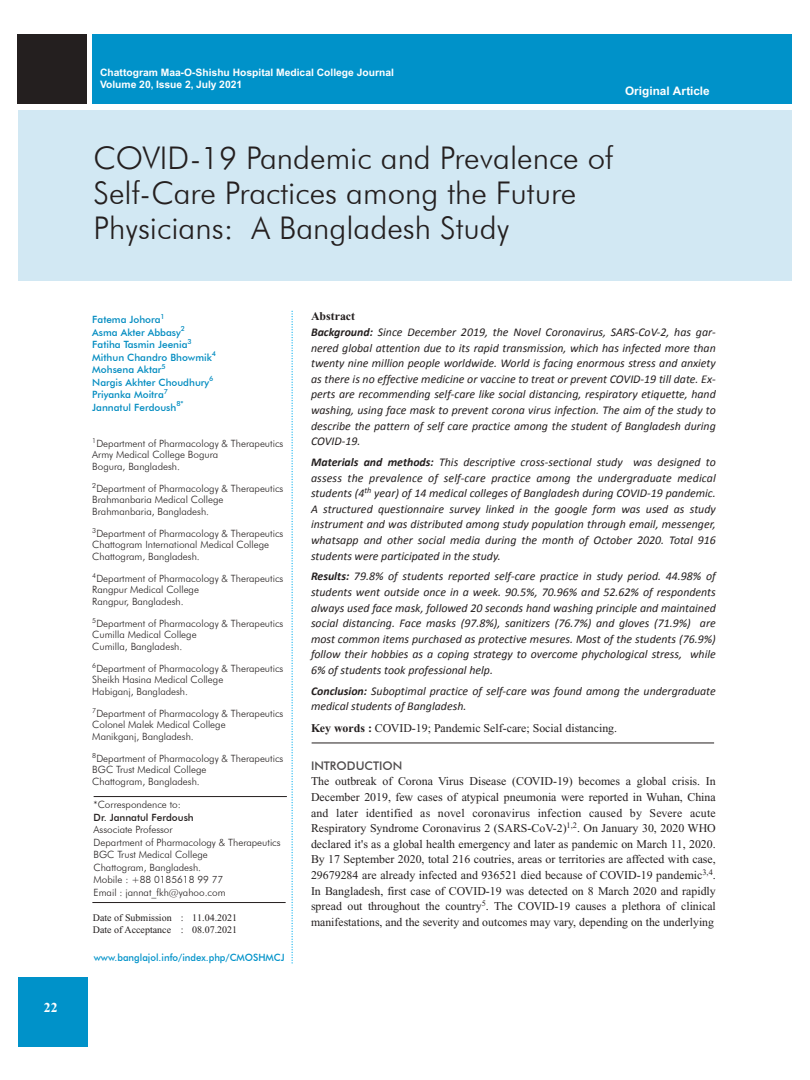
<style>
.page{position:relative;width:810px;height:1080px;background:#fff}
.page>*{position:absolute;margin:0;border:0;box-sizing:border-box;transform-origin:0 0}
.t1{font:300 31.25px/35px "Futura BT";color:#241f1f}
.t2{font:700 13.75px "Times New Roman";color:#fff}
.t3{font:italic 11.88px/15.6px "Calibri";color:#241f1f;text-align:justify}
.t4{font:11.88px/15.6px "Times New Roman";color:#241f1f;text-align:justify}
.t5{font:500 11.88px "Futura BT";color:#4f4c4d}
.t6{font:700 11.88px "Times New Roman";color:#241f1f}
.t7{font:700 11.75px "Helvetica";color:#fff}
.t8{font:700 10.25px/12.1px "Helvetica";color:#fff}
.t9{font:300 10px/11.2px "Futura BT";color:#241f1f}
.t10{font:500 10px "Futura BT";color:#008bc0}
.t11{font:10px/12.5px "Times New Roman";color:#241f1f}
.t12{font:500 10px "Futura BT";color:#0092c9;scale:.96 1}
.t13{font:500 10px "Futura BT";color:#241f1f}
.t14{font:500 7px "Futura BT";color:#008bc0}
.t15{font:300 7px "Futura BT";color:#241f1f}
.s1{font-weight:700}
</style>
<div class="page">
<div style="left:93px;top:35px;width:699px;height:69px;background:#0092c9"></div>
<div style="left:18px;top:111px;width:774px;height:170px;background:#d2e8f3"></div>
<div style="left:18px;top:35px;width:69px;height:69px;background:#241f1f"></div>
<div style="left:18px;top:978px;width:69px;height:69px;background:#0092c9"></div>
<svg style="left:292px;top:311px;width:1px;height:652px"></svg>
<hr style="left:94px;top:796px;width:193px;height:1px;background:#241f1f">
<hr style="left:92px;top:902px;width:194px;height:1px;background:#241f1f">
<hr style="left:312px;top:743px;width:402px;height:1px;background:#241f1f">
<p class="t2" style="left:44px;top:1000px;width:15px">22</p>
<p class="t8" style="left:100px;top:66px;width:295px">Chattogram Maa-O-Shishu Hospital Medical College Journal<br>Volume 20, Issue 2, July 2021</p>
<p class="t7" style="left:625px;top:84px;width:86px">Original Article</p>
<h1 class="t1" style="left:94px;top:140px;width:521px">COVID-19 Pandemic and Prevalence of<br>Self-Care Practices among the Future<br>Physicians: A Bangladesh Study</h1>
<p class="t10" style="left:92px;top:314px;width:70px">Fatema Johora</p>
<p class="t14" style="left:161px;top:312px;width:6px">1</p>
<p class="t10" style="left:92px;top:326px;width:90px">Asma Akter Abbasy</p>
<p class="t14" style="left:181px;top:325px;width:6px">2</p>
<p class="t10" style="left:92px;top:339px;width:97px">Fatiha Tasmin Jeenia</p>
<p class="t14" style="left:188px;top:337px;width:6px">3</p>
<p class="t10" style="left:92px;top:351px;width:121px">Mithun Chandro Bhowmik</p>
<p class="t14" style="left:212px;top:350px;width:6px">4</p>
<p class="t10" style="left:92px;top:364px;width:71px">Mohsena Aktar</p>
<p class="t14" style="left:162px;top:362px;width:6px">5</p>
<p class="t10" style="left:92px;top:376px;width:118px">Nargis Akhter Choudhury</p>
<p class="t14" style="left:209px;top:375px;width:6px">6</p>
<p class="t10" style="left:92px;top:389px;width:73px">Priyanka Moitra</p>
<p class="t14" style="left:164px;top:387px;width:6px">7</p>
<p class="t10" style="left:92px;top:401px;width:86px">Jannatul Ferdoush</p>
<p class="t14" style="left:176px;top:400px;width:9px">8*</p>
<p class="t15" style="left:92px;top:436px;width:6px">1</p>
<p class="t9" style="left:92px;top:438px;width:193px;text-indent:4px">Department of Pharmacology &amp; Therapeutics<br>Army Medical College Bogura<br>Bogura, Bangladesh.</p>
<p class="t15" style="left:92px;top:481px;width:6px">2</p>
<p class="t9" style="left:92px;top:483px;width:193px;text-indent:4px">Department of Pharmacology &amp; Therapeutics<br>Brahmanbaria Medical College<br>Brahmanbaria, Bangladesh.</p>
<p class="t15" style="left:92px;top:526px;width:6px">3</p>
<p class="t9" style="left:92px;top:528px;width:193px;text-indent:4px">Department of Pharmacology &amp; Therapeutics<br>Chattogram International Medical College<br>Chattogram, Bangladesh.</p>
<p class="t15" style="left:92px;top:571px;width:6px">4</p>
<p class="t9" style="left:92px;top:573px;width:193px;text-indent:4px">Department of Pharmacology &amp; Therapeutics<br>Rangpur Medical College<br>Rangpur, Bangladesh.</p>
<p class="t15" style="left:92px;top:616px;width:6px">5</p>
<p class="t9" style="left:92px;top:618px;width:193px;text-indent:4px">Department of Pharmacology &amp; Therapeutics<br>Cumilla Medical College<br>Cumilla, Bangladesh.</p>
<p class="t15" style="left:92px;top:661px;width:6px">6</p>
<p class="t9" style="left:92px;top:663px;width:193px;text-indent:4px">Department of Pharmacology &amp; Therapeutics<br>Sheikh Hasina Medical College<br>Habiganj, Bangladesh.</p>
<p class="t15" style="left:92px;top:706px;width:6px">7</p>
<p class="t9" style="left:92px;top:708px;width:193px;text-indent:4px">Department of Pharmacology &amp; Therapeutics<br>Colonel Malek Medical College<br>Manikganj, Bangladesh.</p>
<p class="t15" style="left:92px;top:751px;width:6px">8</p>
<p class="t9" style="left:92px;top:753px;width:193px;text-indent:4px">Department of Pharmacology &amp; Therapeutics<br>BGC Trust Medical College<br>Chattogram, Bangladesh.</p>
<p class="t9" style="left:94px;top:799px;width:89px">*Correspondence to:</p>
<p class="t13" style="left:94px;top:811px;width:102px">Dr. Jannatul Ferdoush</p>
<p class="t9" style="left:94px;top:823px;width:189px;line-height:12.5px">Associate Professor<br>Department of Pharmacology &amp; Therapeutics<br>BGC Trust Medical College<br>Chattogram, Bangladesh.<br>Mobile : +88 0185618 99 77<br>Email : jannat_fkh@yahoo.com</p>
<p class="t11" style="left:93px;top:911px;width:146px">Date of Submission : 11.04.2021<br>Date of Acceptance : 08.07.2021</p>
<p class="t12" style="left:94px;top:952px;width:200px">www.banglajol.info/index.php/CMOSHMCJ</p>
<p class="t6" style="left:311px;top:310px;width:46px">Abstract</p>
<p class="t3" style="left:311px;top:324px;width:406px"><span class="s1">Background:</span> Since December 2019, the Novel Coronavirus, SARS-CoV-2, has gar&shy;nered global attention due to its rapid transmission, which has infected more than twenty nine million people worldwide. World is facing enormous stress and anxiety as there is no effective medicine or vaccine to treat or prevent COVID-19 till date. Ex&shy;perts are recommending self-care like social distancing, respiratory etiquette, hand washing, using face mask to prevent corona virus infection. The aim of the study to describe the pattern of self care practice among the student of Bangladesh during COVID-19.</p>
<p class="t3" style="left:311px;top:454px;width:406px"><span class="s1">Materials and methods:</span> This descriptive cross-sectional study was designed to assess the prevalence of self-care practice among the undergraduate medical students (4<sup>th</sup> year) of 14 medical colleges of Bangladesh during COVID-19 pandemic.<br>A structured questionnaire survey linked in the google form was used as study instrument and was distributed among study population through email, messenger, whatsapp and other social media during the month of October 2020. Total 916 students were participated in the study.</p>
<p class="t3" style="left:311px;top:568px;width:406px"><span class="s1">Results:</span> 79.8% of students reported self-care practice in study period. 44.98% of students went outside once in a week. 90.5%, 70.96% and 52.62% of respondents always used face mask, followed 20 seconds hand washing principle and maintained social distancing. Face masks (97.8%), sanitizers (76.7%) and gloves (71.9%) are most common items purchased as protective mesures. Most of the students (76.9%) follow their hobbies as a coping strategy to overcome phychological stress, while 6% of students took professional help.</p>
<p class="t3" style="left:311px;top:682px;width:406px"><span class="s1">Conclusion:</span> Suboptimal practice of self-care was found among the undergraduate medical students of Bangladesh.</p>
<p class="t4" style="left:311px;top:721px;width:308px"><span class="s1">Key words :</span> COVID-19; Pandemic Self-care; Social distancing.</p>
<p class="t5" style="left:311px;top:758px;width:93px">INTRODUCTION</p>
<p class="t4" style="left:311px;top:774px;width:406px">The outbreak of Corona Virus Disease (COVID-19) becomes a global crisis. In December 2019, few cases of atypical pneumonia were reported in Wuhan, China and later identified as novel coronavirus infection caused by Severe acute Respiratory Syndrome Coronavirus 2 (SARS-CoV-2)<sup>1,2</sup>. On January 30, 2020 WHO declared it's as a global health emergency and later as pandemic on March 11, 2020.<br>By 17 September 2020, total 216 coutries, areas or territories are affected with case, 29679284 are already infected and 936521 died because of COVID-19 pandemic<sup>3,4</sup>.<br>In Bangladesh, first case of COVID-19 was detected on 8 March 2020 and rapidly spread out throughout the country<sup>5</sup>. The COVID-19 causes a plethora of clinical manifestations, and the severity and outcomes may vary, depending on the underlying</p>
</div>
